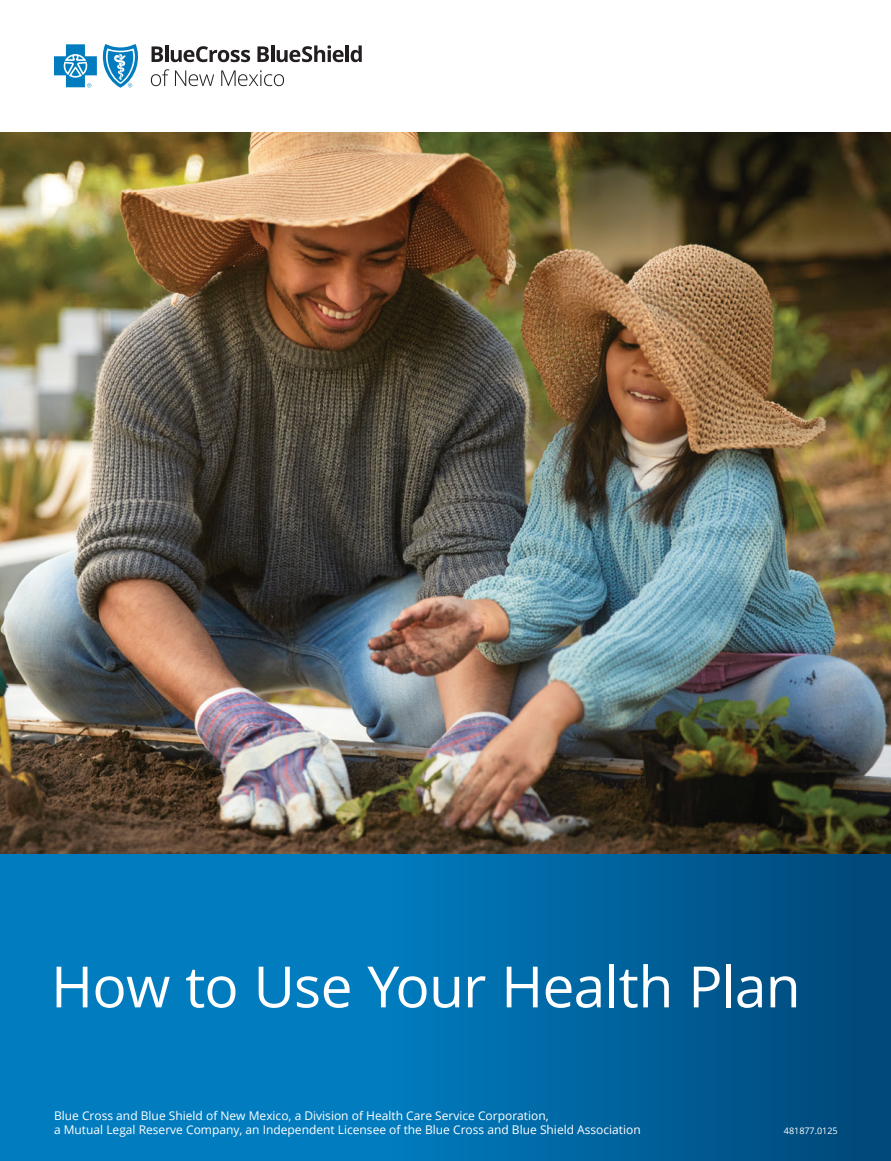
<style>
.page{position:relative;width:891px;height:1161px;background:#fff}
.page>*{position:absolute;margin:0;border:0;box-sizing:border-box;transform-origin:0 0}
.t1{font:57px "Open Sans";letter-spacing:-.015em;color:#fff}
.taglines{font:12px/14.4px "Open Sans";color:#fff}
.taglines-2{font:9px "Open Sans";color:#fff}
</style>
<div class="page">
<svg style="left:54px;top:44px;width:84px;height:44px"></svg>
<svg style="left:152px;top:46px;width:11px;height:16px"></svg>
<hr style="left:165px;top:45px;width:3px;height:17px;background:#231f20">
<svg style="left:171px;top:46px;width:79px;height:16px"></svg>
<svg style="left:257px;top:46px;width:12px;height:16px"></svg>
<hr style="left:271px;top:45px;width:3px;height:17px;background:#231f20">
<svg style="left:277px;top:45px;width:67px;height:17px"></svg>
<hr style="left:346px;top:45px;width:3px;height:17px;background:#231f20">
<svg style="left:351px;top:45px;width:11px;height:17px"></svg>
<svg style="left:151px;top:69px;width:18px;height:17px"></svg>
<svg style="left:175px;top:70px;width:39px;height:16px"></svg>
<svg style="left:221px;top:70px;width:63px;height:16px"></svg>
<img style="left:0;top:132px;width:891px;height:723px">
<svg style="left:0;top:855px;width:891px;height:306px;background:#006caa"></svg>
<p class="t1" style="left:51px;top:948px;width:751px">How to Use Your Health Plan</p>
<p class="taglines" style="left:54px;top:1108px;width:588px">Blue Cross and Blue Shield of New Mexico, a Division of Health Care Service Corporation,<br>a Mutual Legal Reserve Company, an Independent Licensee of the Blue Cross and Blue Shield Association</p>
<p class="taglines-2" style="left:784px;top:1125px;width:55px">481877.0125</p>
</div>
